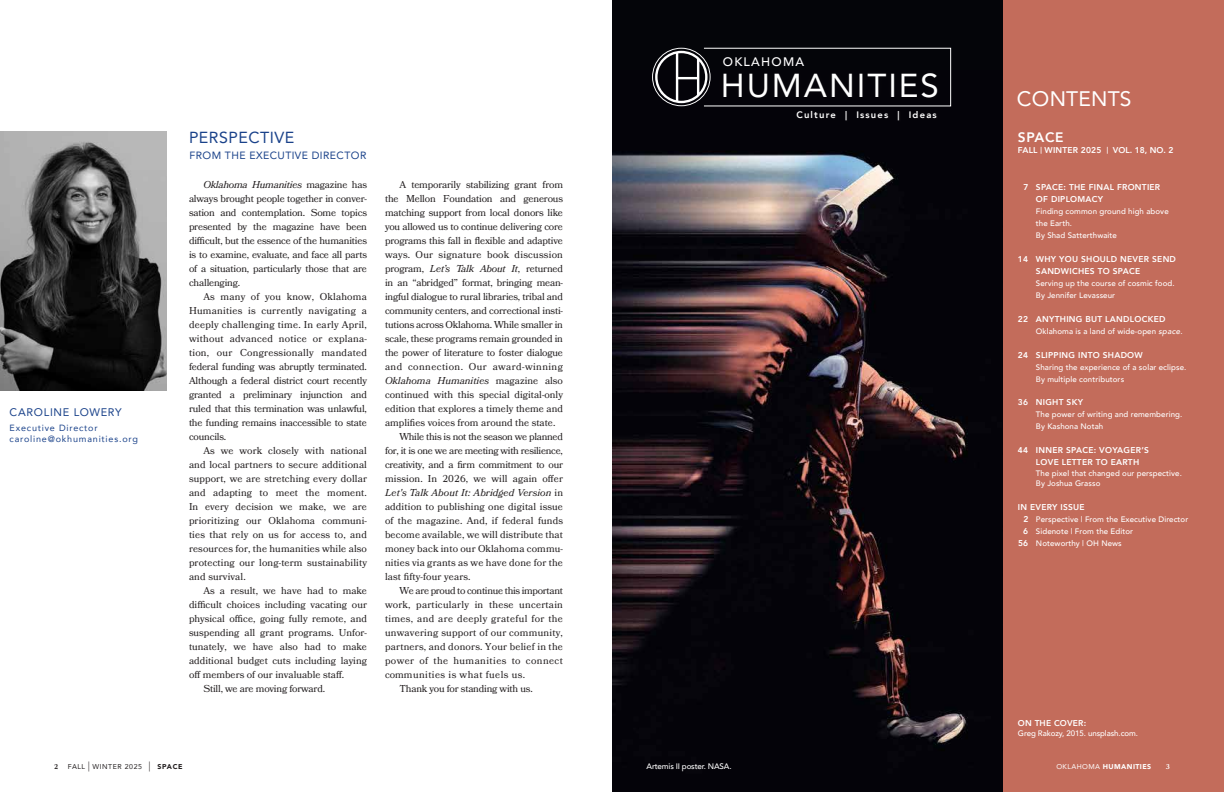
<style>
.page{position:relative;width:1224px;height:792px;background:#fff}
.page>*{position:absolute;margin:0;border:0;box-sizing:border-box;transform-origin:0 0}
.t1{font:33.1px "Avenir";letter-spacing:.06em;color:#fff}
.t2{font:21px "Avenir";letter-spacing:.01em;color:#fff}
.t3{font:16px "Avenir";letter-spacing:.03em;color:#1a428a}
.t4{font:800 13.7px "Avenir";letter-spacing:.05em;color:#fff}
.t5{font:500 12.3px "Avenir";letter-spacing:.1em;color:#fff}
.t6{font:11px "Avenir";letter-spacing:.065em;color:#1a428a}
.t7{font:10.5px "Avenir";letter-spacing:.04em;color:#1a428a}
.t8{font:10px/14px "Bookmania";color:#231f20;text-align:justify}
.t9{font:10px "Bookmania";letter-spacing:-.02em;color:#231f20}
.t10{font:10px "Bookmania";letter-spacing:-.03em;color:#231f20}
.t11{font:10px "Bookmania";letter-spacing:.02em;color:#231f20}
.t12{font:10px "Bookmania";letter-spacing:.04em;color:#231f20}
.t13{font:italic 10px "Bookmania";letter-spacing:.01em;color:#231f20}
.t14{font:10px "Bookmania";letter-spacing:.03em;color:#231f20}
.t15{font:800 9.4px "Avenir";letter-spacing:.13em;color:#fff}
.t16{font:9px/11px "Avenir";letter-spacing:.09em;color:#1a428a}
.t17{font:800 8.4px/11.8px "Avenir";letter-spacing:.03em;color:#fff}
.t18{font:500 8px "Avenir";letter-spacing:-.02em;color:#fff}
.t19{font:500 7.9px/12px "Avenir";letter-spacing:.01em;color:#fff}
.t20{font:500 7.9px "Avenir";letter-spacing:-.01em;color:#fff}
.t21{font:7px "Avenir";letter-spacing:.08em;color:#231f20}
.t22{font:900 7px "Avenir";letter-spacing:.06em;color:#fff}
.t23{font:600 7px "Bookmania";color:#231f20}
.t24{font:600 7px "Bookmania";color:#fff}
.s1{font-style:italic}
.s2{font-style:normal}
.s3{font-weight:300;font-size:10px}
.s4{font-weight:900}
.s5{font-size:6.9px}
.s6{font-weight:800;font-size:8.4px}
.s7{font-weight:400}
</style>
<div class="page">
<div style="left:1002px;top:0;width:222px;height:792px;background:#c36c5b"></div>
<div style="left:612px;top:0;width:390px;height:792px;background:#040509"></div>
<img style="left:612px;top:70px;width:356px;height:675px">
<div style="left:796px;top:111px;width:142px;height:12px;background:#040309"></div>
<div style="left:717px;top:67px;width:226px;height:37px;background:#050409"></div>
<svg style="left:652px;top:48px;width:59px;height:58px"></svg>
<img style="left:0;top:131px;width:167px;height:260px">
<p class="t6" style="left:10px;top:403px;width:113px">CAROLINE LOWERY</p>
<p class="t16" style="left:10px;top:423px;width:130px">Executive Director caroline@okhumanities.org</p>
<h3 class="t3" style="left:189px;top:125px;width:107px">PERSPECTIVE</h3>
<p class="t7" style="left:189px;top:147px;width:179px">FROM THE EXECUTIVE DIRECTOR</p>
<p class="t8" style="left:189px;top:177px;width:180px;text-indent:14px"><span class="s1">Oklahoma Humanities</span> magazine has always brought people together in conver&shy;sation and contemplation. Some topics presented by the magazine have been difficult, but the essence of the humanities is to examine, evaluate, and face all parts of a situation, particularly those that are challenging.</p>
<p class="t8" style="left:189px;top:289px;width:180px;text-indent:14px">As many of you know, Oklahoma Humanities is currently navigating a deeply challenging time. In early April, without advanced notice or explana&shy;tion, our Congressionally mandated federal funding was abruptly terminated.<br>Although a federal district court recently granted a preliminary injunction and ruled that this termination was unlawful, the funding remains inaccessible to state councils.</p>
<p class="t8" style="left:189px;top:443px;width:180px;text-indent:14px">As we work closely with national and local partners to secure additional support, we are stretching every dollar and adapting to meet the moment.<br>In every decision we make, we are prioritizing our Oklahoma communi&shy;ties that rely on us for access to, and resources for, the humanities while also protecting our long-term sustainability and survival.</p>
<p class="t8" style="left:203px;top:583px;width:165px">As a result, we have had to make</p>
<p class="t8" style="left:189px;top:597px;width:180px">difficult choices including vacating our</p>
<p class="t8" style="left:189px;top:611px;width:180px">physical office, going fully remote, and</p>
<p class="t8" style="left:189px;top:625px;width:180px">suspending all grant programs. Unfor-</p>
<p class="t8" style="left:189px;top:639px;width:180px">tunately, we have also had to make</p>
<p class="t8" style="left:189px;top:653px;width:180px">additional budget cuts including laying</p>
<p class="t8" style="left:189px;top:667px;width:157px">off members of our invaluable staff.</p>
<p class="t9" style="left:203px;top:683px;width:123px">Still, we are moving forward.</p>
<p class="t9" style="left:399px;top:179px;width:165px">A temporarily stabilizing grant from</p>
<p class="t9" style="left:385px;top:193px;width:180px">the Mellon Foundation and generous</p>
<p class="t9" style="left:385px;top:207px;width:180px">matching support from local donors like</p>
<p class="t9" style="left:385px;top:221px;width:180px">you allowed us to continue delivering core</p>
<p class="t9" style="left:385px;top:235px;width:180px">programs this fall in flexible and adaptive</p>
<p class="t11" style="left:385px;top:249px;width:180px">ways. Our signature book discussion</p>
<p class="t9" style="left:385px;top:263px;width:180px">program, <span class="s1">Let’s Talk About It</span>, returned</p>
<p class="t9" style="left:385px;top:277px;width:180px">in an “abridged” format, bringing mean-</p>
<p class="t9" style="left:385px;top:291px;width:180px">ingful dialogue to rural libraries, tribal and</p>
<p class="t9" style="left:385px;top:305px;width:180px">community centers, and correctional insti-</p>
<p class="t9" style="left:385px;top:319px;width:180px">tutions across Oklahoma. While smaller in</p>
<p class="t9" style="left:385px;top:333px;width:180px">scale, these programs remain grounded in</p>
<p class="t9" style="left:385px;top:347px;width:180px">the power of literature to foster dialogue</p>
<p class="t12" style="left:385px;top:361px;width:180px">and connection. Our award-winning</p>
<p class="t13" style="left:385px;top:375px;width:180px">Oklahoma Humanities <span class="s2">magazine also</span></p>
<p class="t8" style="left:385px;top:387px;width:180px">continued with this special digital-only</p>
<p class="t8" style="left:385px;top:401px;width:180px">edition that explores a timely theme and</p>
<p class="t8" style="left:385px;top:415px;width:172px">amplifies voices from around the state.</p>
<p class="t10" style="left:399px;top:431px;width:165px">While this is not the season we planned</p>
<p class="t10" style="left:385px;top:445px;width:180px">for, it is one we are meeting with resilience,</p>
<p class="t10" style="left:385px;top:459px;width:180px">creativity, and a firm commitment to our</p>
<p class="t8" style="left:385px;top:471px;width:180px">mission. In 2026, we will again offer</p>
<p class="t13" style="left:385px;top:487px;width:180px">Let's Talk About It: Abridged Version <span class="s2">in</span></p>
<p class="t8" style="left:385px;top:499px;width:180px">addition to publishing one digital issue</p>
<p class="t8" style="left:385px;top:513px;width:180px">of the magazine. And, if federal funds</p>
<p class="t8" style="left:385px;top:527px;width:180px">become available, we will distribute that</p>
<p class="t8" style="left:385px;top:541px;width:180px">money back into our Oklahoma commu-</p>
<p class="t8" style="left:385px;top:555px;width:180px">nities via grants as we have done for the</p>
<p class="t8" style="left:385px;top:569px;width:87px">last fifty-four years.</p>
<p class="t10" style="left:399px;top:585px;width:165px">We are proud to continue this important</p>
<p class="t11" style="left:385px;top:599px;width:180px">work, particularly in these uncertain</p>
<p class="t14" style="left:385px;top:613px;width:180px">times, and are deeply grateful for the</p>
<p class="t11" style="left:385px;top:627px;width:180px">unwavering support of our community,</p>
<p class="t11" style="left:385px;top:641px;width:180px">partners, and donors. Your belief in the</p>
<p class="t12" style="left:385px;top:655px;width:180px">power of the humanities to connect</p>
<p class="t12" style="left:385px;top:669px;width:142px">communities is what fuels us.</p>
<p class="t9" style="left:399px;top:683px;width:135px">Thank you for standing with us.</p>
<p class="t23" style="left:54px;top:762px;width:6px">2</p>
<p class="t21" style="left:68px;top:761px;width:116px">FALL <span class="s3">|</span> WINTER 2025 <span class="s3">|</span> <span class="s4">SPACE</span></p>
<p class="t5" style="left:723px;top:51px;width:83px">OKLAHOMA</p>
<h1 class="t1" style="left:721px;top:59px;width:220px">HUMANITIES</h1>
<p class="t15" style="left:796px;top:108px;width:142px">Culture | Issues | Ideas</p>
<h2 class="t2" style="left:1017px;top:81px;width:116px">CONTENTS</h2>
<h3 class="t4" style="left:1018px;top:127px;width:47px">SPACE</h3>
<p class="t17" style="left:1018px;top:144px;width:157px">FALL <span class="s5">|</span> WINTER 2025 <span class="s5">|</span> VOL. 18, NO. 2</p>
<p class="t17" style="left:1036px;top:182px;width:126px;text-indent:-13px">7 SPACE: THE FINAL FRONTIER<br>OF DIPLOMACY</p>
<p class="t19" style="left:1036px;top:205px;width:134px">Finding common ground high above the Earth.<br>By Shad Satterthwaite</p>
<p class="t17" style="left:1036px;top:253px;width:142px;text-indent:-18px">14 WHY YOU SHOULD NEVER SEND<br>SANDWICHES TO SPACE</p>
<p class="t19" style="left:1036px;top:277px;width:140px">Serving up the course of cosmic food.<br>By Jennifer Levasseur</p>
<p class="t17" style="left:1018px;top:313px;width:149px">22 ANYTHING BUT LANDLOCKED</p>
<p class="t19" style="left:1036px;top:325px;width:148px">Oklahoma is a land of wide-open <span class="s1">space</span>.</p>
<p class="t17" style="left:1018px;top:349px;width:126px">24 SLIPPING INTO SHADOW</p>
<p class="t19" style="left:1036px;top:360px;width:152px">Sharing the experience of a solar eclipse.<br>By multiple contributors</p>
<p class="t17" style="left:1018px;top:397px;width:67px">36 NIGHT SKY</p>
<p class="t19" style="left:1036px;top:408px;width:148px">The power of writing and remembering.<br>By Kashona Notah</p>
<p class="t17" style="left:1036px;top:445px;width:114px;text-indent:-18px">44 INNER SPACE: VOYAGER’S<br>LOVE LETTER TO EARTH</p>
<p class="t19" style="left:1036px;top:467px;width:147px;line-height:10.5px">The pixel that changed our perspective.<br>By Joshua Grasso</p>
<p class="t17" style="left:1018px;top:501px;width:68px">IN EVERY ISSUE</p>
<p class="t19" style="left:1023px;top:513px;width:166px"><span class="s6">2</span> Perspective | From the Executive Director</p>
<p class="t19" style="left:1023px;top:525px;width:112px"><span class="s6">6</span> Sidenote | From the Editor</p>
<p class="t19" style="left:1018px;top:537px;width:105px"><span class="s6">56</span> Noteworthy | OH News</p>
<p class="t17" style="left:1018px;top:717px;width:70px">ON THE COVER:</p>
<p class="t20" style="left:1018px;top:727px;width:121px">Greg Rakozy, 2015. unsplash.com.</p>
<p class="t18" style="left:647px;top:759px;width:87px">Artemis II poster. NASA.</p>
<p class="t22" style="left:1056px;top:760px;width:96px"><span class="s7">OKLAHOMA</span> HUMANITIES</p>
<p class="t24" style="left:1166px;top:762px;width:6px">3</p>
</div>
